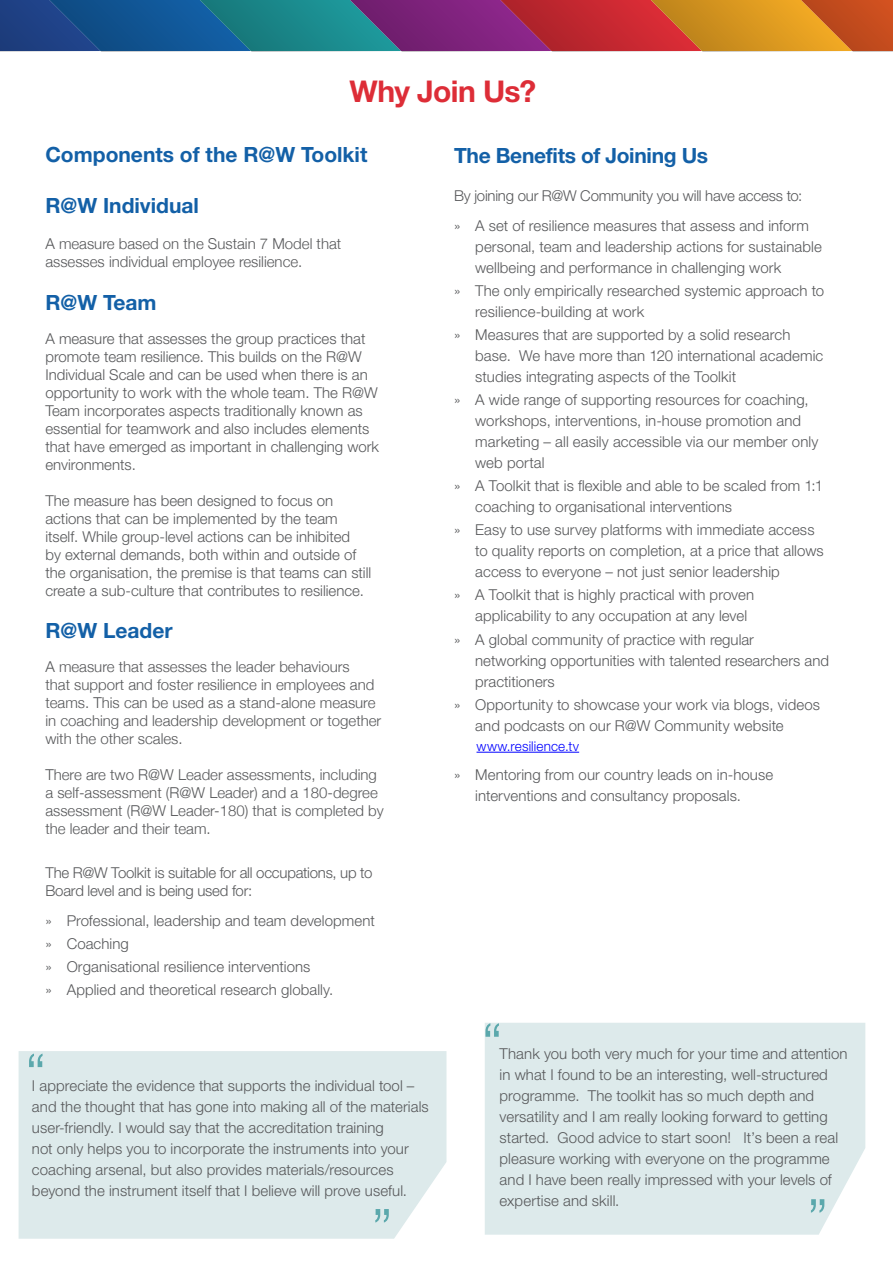
<style>
.page{position:relative;width:893px;height:1263px;background:#fff}
.page>*{position:absolute;margin:0;border:0;box-sizing:border-box;transform-origin:0 0}
.Sub_Heading{font:300 55.5px "Helvetica Neue LT Std";color:#5ba8ac}
.Heading{font:700 30px "Helvetica Neue LT Std";letter-spacing:-.02em;color:#dd2d37}
.Heading-2{font:700 21px "Helvetica Neue LT Std";color:#1360a7}
.Body{font:300 15px/21px "Helvetica Neue LT Std";letter-spacing:.005em;color:#57585a}
.t1{font:300 15px/18px "Helvetica Neue";color:#57585a}
.Heading-3{font:300 15px/18px "Helvetica Neue LT Std";letter-spacing:-.015em;color:#57585a}
.Body-2{font:300 13.5px "Helvetica Neue LT Std";letter-spacing:.01em;color:#00f}
</style>
<div class="page">
<svg style="left:0;top:0;width:893px;height:51px;background:#735660"></svg>
<hr style="left:476px;top:752px;width:103px;height:1px;background:#00f">
<div style="left:19px;top:1051px;width:427px;height:188px;background:#ddeaeb"></div>
<div style="left:485px;top:1023px;width:380px;height:212px;background:#ddeaeb"></div>
<p class="Heading" style="left:349px;top:73px;width:188px">Why Join Us?</p>
<p class="Heading-2" style="left:45px;top:142px;width:324px">Components of the R@W Toolkit</p>
<p class="Heading-2" style="left:45px;top:192px;width:155px">R@W Individual</p>
<p class="t1" style="left:45px;top:234px;width:297px">A measure based on the Sustain 7 Model that assesses individual employee resilience.</p>
<p class="Heading-2" style="left:45px;top:290px;width:113px">R@W Team</p>
<p class="Body" style="left:45px;top:330px;width:335px;line-height:18px">A measure that assesses the group practices that promote team resilience. This builds on the R@W Individual Scale and can be used when there is an opportunity to work with the whole team. The R@W Team incorporates aspects traditionally known as essential for teamwork and also includes elements that have emerged as important in challenging work environments.</p>
<p class="Body" style="left:45px;top:492px;width:327px;line-height:18px">The measure has been designed to focus on actions that can be implemented by the team itself. While group-level actions can be inhibited<br>by external demands, both within and outside of the organisation, the premise is that teams can still create a sub-culture that contributes to resilience.</p>
<p class="Heading-2" style="left:45px;top:617px;width:129px">R@W Leader</p>
<p class="t1" style="left:45px;top:657px;width:337px">A measure that assesses the leader behaviours<br>that support and foster resilience in employees and teams. This can be used as a stand-alone measure in coaching and leadership development or together with the other scales.</p>
<p class="t1" style="left:45px;top:765px;width:340px">There are two R@W Leader assessments, including a self-assessment (R@W Leader) and a 180-degree assessment (R@W Leader-180) that is completed by the leader and their team.</p>
<p class="Heading-3" style="left:45px;top:864px;width:329px">The R@W Toolkit is suitable for all occupations, up to<br>Board level and is being used for:</p>
<p class="Body" style="left:45px;top:910px;width:331px">» Professional, leadership and team development</p>
<p class="Body" style="left:45px;top:933px;width:85px">» Coaching</p>
<p class="Body" style="left:45px;top:956px;width:267px">» Organisational resilience interventions</p>
<p class="Body" style="left:45px;top:979px;width:289px">» Applied and theoretical research globally.</p>
<p class="Heading-2" style="left:454px;top:143px;width:256px">The Benefits of Joining Us</p>
<p class="Heading-3" style="left:454px;top:186px;width:350px">By joining our R@W Community you will have access to:</p>
<p class="Body" style="left:475px;top:214px;width:348px;text-indent:-21px">» A set of resilience measures that assess and inform personal, team and leadership actions for sustainable wellbeing and performance in challenging work</p>
<p class="Body" style="left:475px;top:280px;width:350px;text-indent:-21px">» The only empirically researched systemic approach to resilience-building at work</p>
<p class="Body" style="left:475px;top:324px;width:350px;text-indent:-21px">» Measures that are supported by a solid research base. We have more than 120 international academic studies integrating aspects of the Toolkit</p>
<p class="Body" style="left:475px;top:389px;width:345px;text-indent:-21px">» A wide range of supporting resources for coaching, workshops, interventions, in-house promotion and marketing – all easily accessible via our member only web portal</p>
<p class="Body" style="left:475px;top:475px;width:349px;text-indent:-21px">» A Toolkit that is flexible and able to be scaled from 1:1 coaching to organisational interventions</p>
<p class="Body" style="left:475px;top:519px;width:350px;text-indent:-21px">» Easy to use survey platforms with immediate access to quality reports on completion, at a price that allows access to everyone – not just senior leadership</p>
<p class="Body" style="left:475px;top:584px;width:280px;text-indent:-21px">» A Toolkit that is highly practical with proven applicability to any occupation at any level</p>
<p class="Body" style="left:475px;top:628px;width:355px;text-indent:-21px">» A global community of practice with regular<br>networking opportunities with talented researchers and practitioners</p>
<p class="Body" style="left:475px;top:693px;width:346px;text-indent:-21px">» Opportunity to showcase your work via blogs, videos and podcasts on our R@W Community website</p>
<p class="Body-2" style="left:476px;top:738px;width:104px">www.resilience.tv</p>
<p class="Body" style="left:475px;top:764px;width:299px;text-indent:-21px">» Mentoring from our country leads on in-house interventions and consultancy proposals.</p>
<p class="Sub_Heading" style="left:482px;top:1009px;width:22px">“</p>
<p class="Sub_Heading" style="left:26px;top:1039px;width:22px">“</p>
<p class="Body" style="left:500px;top:1043px;width:349px">Thank you both very much for your time and attention in what I found to be an interesting, well-structured programme. The toolkit has so much depth and versatility and I am really looking forward to getting started. Good advice to start soon! It’s been a real pleasure working with everyone on the programme and I have been really impressed with your levels of expertise and skill.</p>
<p class="Sub_Heading" style="left:372px;top:1195px;width:22px">”</p>
<p class="Body" style="left:32px;top:1075px;width:398px">I appreciate the evidence that supports the individual tool – and the thought that has gone into making all of the materials user-friendly. I would say that the accreditation training<br>not only helps you to incorporate the instruments into your coaching arsenal, but also provides materials/resources beyond the instrument itself that I believe will prove useful.</p>
<p class="Sub_Heading" style="left:807px;top:1185px;width:22px">”</p>
</div>
